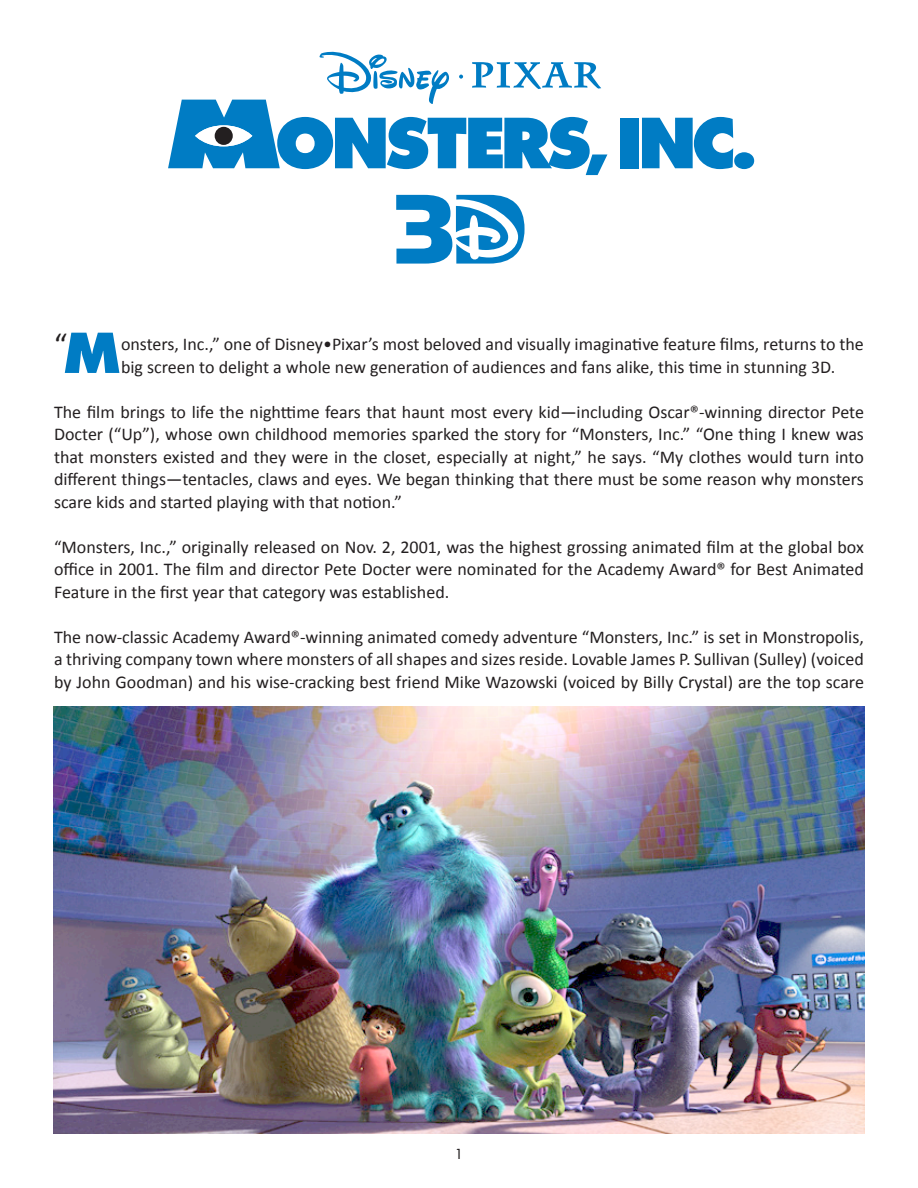
<style>
.page{position:relative;width:918px;height:1188px;background:#fff}
.page>*{position:absolute;margin:0;border:0;box-sizing:border-box;transform-origin:0 0}
.t1{font:31.2px "Calibri";color:#231f20}
.t2{font:18px/22.5px "Calibri";color:#231f20;text-align:justify}
.t3{font:500 13.5px "Futura Std";color:#231f20}
.s1{font-family:"Futura Std";font-weight:800;font-size:53.4px;color:#007cc4}
</style>
<div class="page">
<img style="left:54px;top:706px;width:810px;height:428px">
<div style="left:621px;top:118px;width:18px;height:50px;background:#007cc4"></div>
<svg style="left:642px;top:117px;width:91px;height:52px"></svg>
<div style="left:734px;top:152px;width:20px;height:17px;background:#007cc4;border-radius:50%"></div>
<svg style="left:396px;top:195px;width:129px;height:69px"></svg>
<svg style="left:168px;top:52px;width:440px;height:124px"></svg>
<div style="left:215px;top:127px;width:18px;height:18px;background:#231f20;border-radius:50%"></div>
<p class="t1" style="left:54px;top:325px;width:69px">“<span class="s1">M</span></p>
<p class="t2" style="left:121px;top:333px;width:744px">onsters, Inc.,” one of Disney•Pixar’s most beloved and visually imaginative feature films, returns to the big screen to delight a whole new generation of audiences and fans alike, this time in stunning 3D.</p>
<p class="t2" style="left:54px;top:401px;width:812px">The film brings to life the nighttime fears that haunt most every kid—including Oscar®-winning director Pete Docter (“Up”), whose own childhood memories sparked the story for “Monsters, Inc.” “One thing I knew was that monsters existed and they were in the closet, especially at night,” he says. “My clothes would turn into different things—tentacles, claws and eyes. We began thinking that there must be some reason why monsters scare kids and started playing with that notion.”</p>
<p class="t2" style="left:54px;top:536px;width:811px">“Monsters, Inc.,” originally released on Nov. 2, 2001, was the highest grossing animated film at the global box office in 2001. The film and director Pete Docter were nominated for the Academy Award® for Best Animated Feature in the first year that category was established.</p>
<p class="t2" style="left:54px;top:626px;width:811px">The now-classic Academy Award®-winning animated comedy adventure “Monsters, Inc.” is set in Monstropolis, a thriving company town where monsters of all shapes and sizes reside. Lovable James P. Sullivan (Sulley) (voiced by John Goodman) and his wise-cracking best friend Mike Wazowski (voiced by Billy Crystal) are the top scare</p>
<p class="t3" style="left:455px;top:1145px;width:9px">1</p>
</div>
